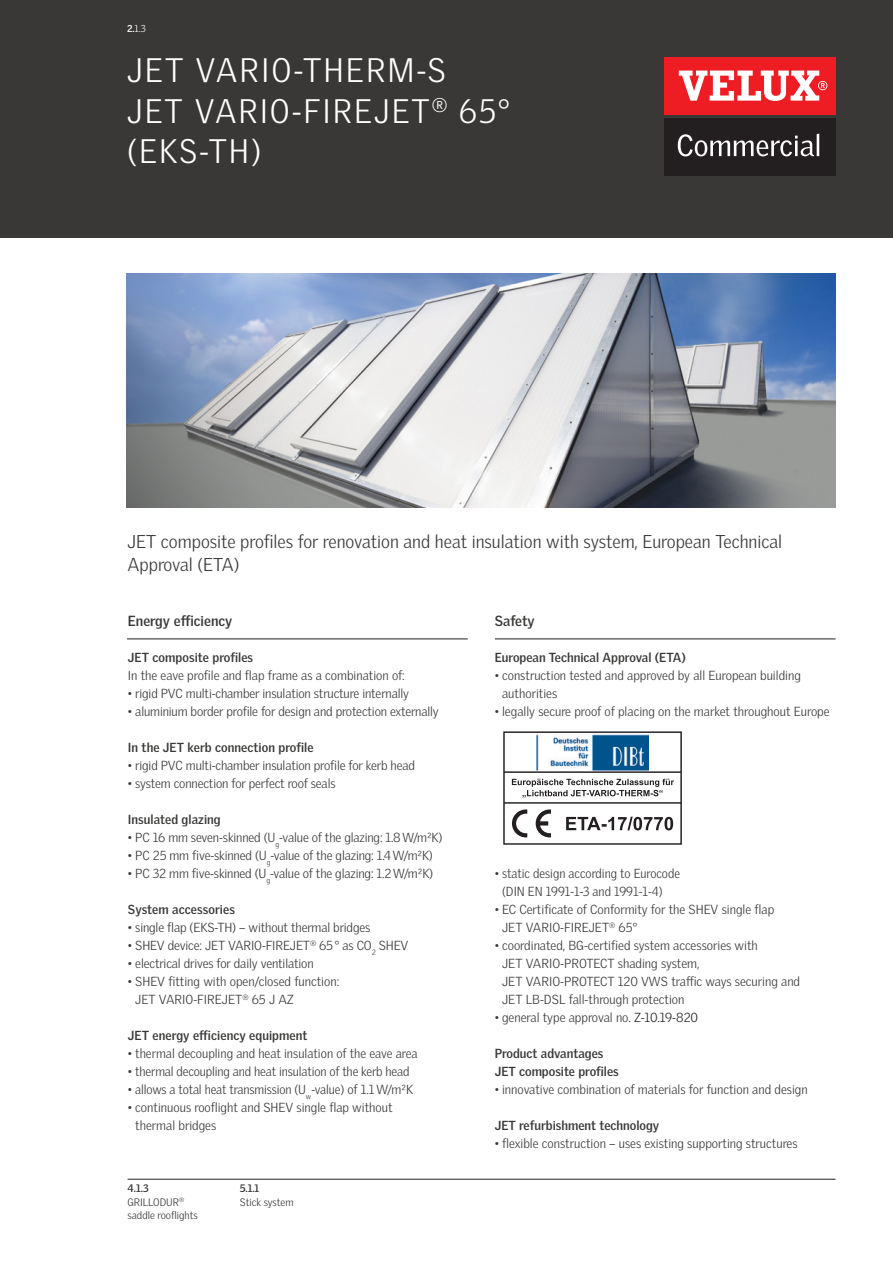
<style>
.page{position:relative;width:893px;height:1263px;background:#fff}
.page>*{position:absolute;margin:0;border:0;box-sizing:border-box;transform-origin:0 0}
.t1{font:300 33px/40.5px "Velux Gothic";letter-spacing:.06em;color:#fff}
.t2{font:300 18px/23.2px "Velux Gothic";color:#393837}
.t3{font:700 14.25px "Velux Gothic";color:#393837}
.t4{font:300 12.75px/18px "Velux Gothic";letter-spacing:-.01em;color:#393837}
.t5{font:700 12.75px/18px "Velux Gothic";color:#393837}
.t6{font:300 10.5px/13.5px "Velux Gothic";color:#393837}
.t7{font:700 10.5px "Velux Gothic";color:#393837}
.t8{font:300 9.75px "Velux Gothic";color:#fff}
.s1{font-weight:700}
.s2{font-size:12px}
.s3{color:#231f20}
</style>
<div class="page">
<img style="left:127px;top:273px;width:709px;height:234px">
<hr style="left:127px;top:639px;width:341px;height:1px;background:#231f20">
<hr style="left:495px;top:639px;width:341px;height:1px;background:#231f20">
<div style="left:503px;top:731px;width:179px;height:114px;border:1px solid #231f20"></div>
<img style="left:536px;top:734px;width:113px;height:36px">
<hr style="left:504px;top:771px;width:177px;height:2px;background:#231f20">
<hr style="left:504px;top:802px;width:177px;height:2px;background:#231f20">
<svg style="left:512px;top:809px;width:15px;height:28px"></svg>
<svg style="left:536px;top:809px;width:15px;height:28px"></svg>
<svg style="left:566px;top:817px;width:107px;height:13px"></svg>
<svg style="left:512px;top:779px;width:162px;height:19px"></svg>
<div style="left:0;top:0;width:893px;height:237px;background:#393837"></div>
<div style="left:664px;top:57px;width:171px;height:57px;background:#ee1d23"></div>
<svg style="left:679px;top:71px;width:148px;height:30px"></svg>
<div style="left:664px;top:118px;width:171px;height:57px;background:#231f20"></div>
<svg style="left:678px;top:134px;width:141px;height:22px"></svg>
<hr style="left:128px;top:1179px;width:708px;height:1px;background:#231f20">
<p class="t8" style="left:127px;top:23px;width:20px"><span class="s1">2.</span>1.3</p>
<h1 class="t1" style="left:127px;top:50px;width:385px">JET VARIO-THERM-S<br>JET VARIO-FIREJET<sup>®</sup> 65° (EKS-TH)</h1>
<h2 class="t2" style="left:128px;top:529px;width:656px">JET composite profiles for renovation and heat insulation with system, European Technical<br>Approval (ETA)</h2>
<p class="t3" style="left:128px;top:613px;width:106px">Energy efficiency</p>
<p class="t5" style="left:128px;top:649px;width:127px">JET composite profiles</p>
<p class="t4" style="left:128px;top:666px;width:278px">In the eave profile and flap frame as a combination of:</p>
<p class="t4" style="left:128px;top:684px;width:283px"><span class="s2">•</span> rigid PVC multi-chamber insulation structure internally</p>
<p class="t4" style="left:128px;top:702px;width:312px"><span class="s2">•</span> aluminium border profile for design and protection externally</p>
<p class="t5" style="left:128px;top:739px;width:187px">In the JET kerb connection profile</p>
<p class="t4" style="left:128px;top:756px;width:289px"><span class="s2">•</span> rigid PVC multi-chamber insulation profile for kerb head</p>
<p class="t4" style="left:128px;top:774px;width:209px"><span class="s2">•</span> system connection for perfect roof seals</p>
<p class="t5" style="left:128px;top:811px;width:94px">Insulated glazing</p>
<p class="t4" style="left:128px;top:828px;width:316px"><span class="s2">•</span> PC 16 mm seven-skinned (U<sub>g</sub>-value of the glazing: 1.8W/m²K)</p>
<p class="t4" style="left:128px;top:846px;width:307px"><span class="s2">•</span> PC 25 mm five-skinned (U<sub>g</sub>-value of the glazing: 1.4W/m²K)</p>
<p class="t4" style="left:128px;top:864px;width:307px"><span class="s2">•</span> PC 32 mm five-skinned (U<sub>g</sub>-value of the glazing: 1.2W/m²K)</p>
<p class="t5" style="left:128px;top:901px;width:108px">System accessories</p>
<p class="t4" style="left:128px;top:918px;width:244px"><span class="s2">•</span> single flap (EKS-TH) – without thermal bridges</p>
<p class="t4" style="left:128px;top:936px;width:282px"><span class="s2">•</span> SHEV device: JET VARIO-FIREJET<sup>®</sup> 65° as CO<sub>2</sub> SHEV</p>
<p class="t4" style="left:128px;top:954px;width:187px"><span class="s2">•</span> electrical drives for daily ventilation</p>
<p class="t4" style="left:135px;top:972px;width:206px;text-indent:-7px"><span class="s2">•</span> SHEV fitting with open/closed function:<br>JET VARIO-FIREJET<sup>®</sup> 65 J AZ</p>
<p class="t5" style="left:128px;top:1027px;width:181px">JET energy efficiency equipment</p>
<p class="t4" style="left:128px;top:1044px;width:291px"><span class="s2">•</span> thermal decoupling and heat insulation of the eave area</p>
<p class="t4" style="left:128px;top:1062px;width:283px"><span class="s2">•</span> thermal decoupling and heat insulation of the kerb head</p>
<p class="t4" style="left:128px;top:1080px;width:287px"><span class="s2">•</span> allows a total heat transmission (U<sub>w</sub>-value) of 1.1W/m²K</p>
<p class="t4" style="left:135px;top:1098px;width:259px;text-indent:-7px"><span class="s2">•</span> continuous rooflight and SHEV single flap without thermal bridges</p>
<p class="t6" style="left:128px;top:1181px;width:72px"><span class="s1">4.1.3<br></span>GRILLODUR<sup>® </sup>saddle rooflights</p>
<p class="t7" style="left:240px;top:1182px;width:21px">5.1.1</p>
<p class="t6" style="left:240px;top:1195px;width:55px">Stick system</p>
<p class="t3" style="left:495px;top:613px;width:41px">Safety</p>
<p class="t5" style="left:495px;top:649px;width:193px">European Technical Approval (ETA)</p>
<p class="t4" style="left:502px;top:666px;width:300px;text-indent:-7px"><span class="s2">•</span> construction tested and approved by all European building authorities</p>
<p class="t4" style="left:495px;top:702px;width:336px"><span class="s2">•</span> legally secure proof of placing on the market throughout Europe</p>
<p class="t4" style="left:502px;top:864px;width:179px;text-indent:-7px"><span class="s2">•</span> static design according to Eurocode (DIN EN 1991-1-3 and 1991-1-4)</p>
<p class="t4" style="left:502px;top:900px;width:274px;text-indent:-7px"><span class="s2">•</span> EC Certificate of Conformity for the SHEV single flap<br>JET VARIO-FIREJET<sup>®</sup> 65°</p>
<p class="t4" style="left:502px;top:936px;width:300px;text-indent:-7px"><span class="s2">•</span> coordinated, BG-certified system accessories with<br>JET VARIO-PROTECT shading system,<br>JET VARIO-PROTECT 120 VWS traffic ways securing and JET LB-DSL fall-through protection</p>
<p class="t4" style="left:495px;top:1008px;width:205px"><span class="s2">•</span> general type approval no. <span class="s3">Z-10.19-820</span></p>
<p class="t5" style="left:495px;top:1045px;width:125px">Product advantages<br>JET composite profiles</p>
<p class="t4" style="left:495px;top:1080px;width:314px"><span class="s2">•</span> innovative combination of materials for function and design</p>
<p class="t5" style="left:495px;top:1117px;width:166px">JET refurbishment technology</p>
<p class="t4" style="left:495px;top:1134px;width:304px"><span class="s2">•</span> flexible construction – uses existing supporting structures</p>
</div>
